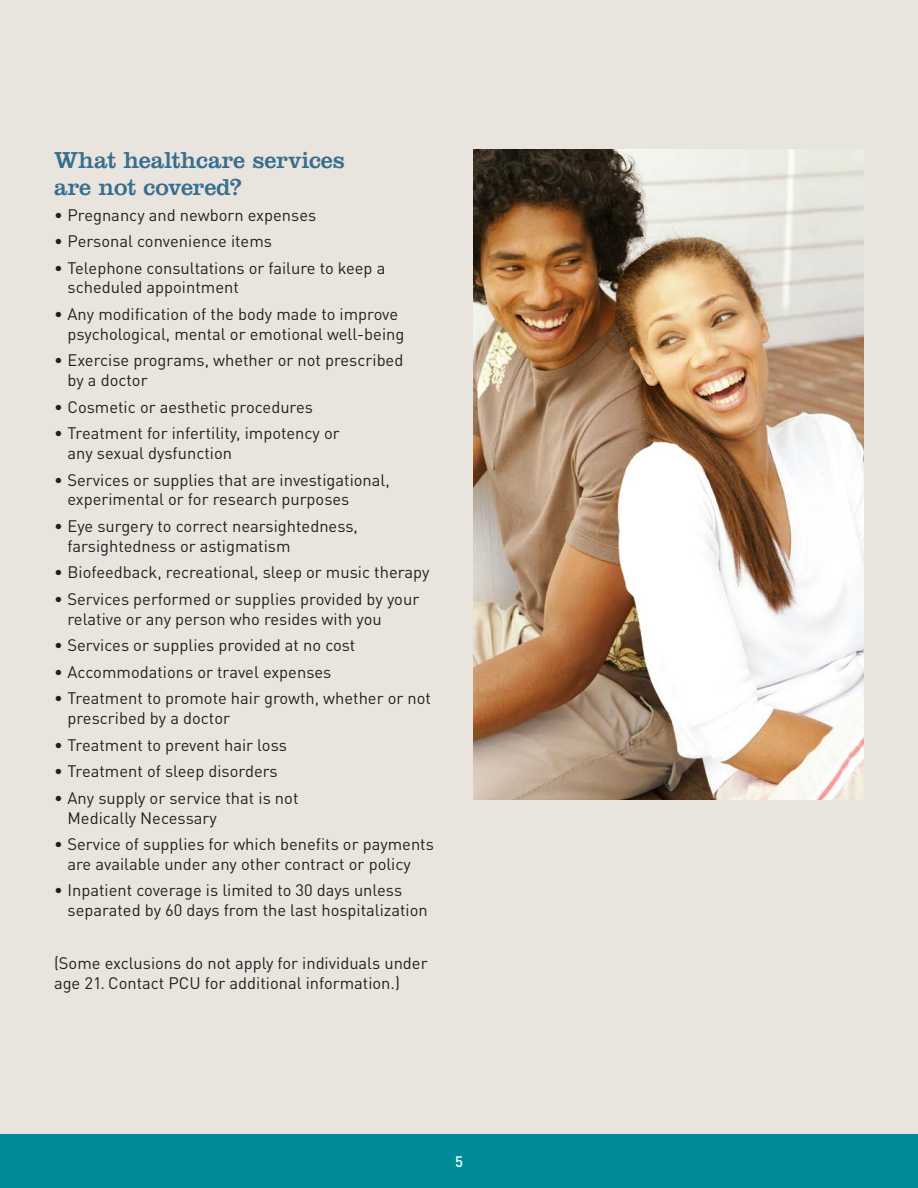
<style>
.page{position:relative;width:918px;height:1188px;background:#e9e5de}
.page>*{position:absolute;margin:0;border:0;box-sizing:border-box;transform-origin:0 0}
.Header_2{font:24px/27px "Clarendon";letter-spacing:-.005em;color:#386e8f}
.Body_Copy{font:16.5px/19.8px "DINOT";color:#231f20}
.Body_Copy-2{font:500 15px "DINOT";color:#fff}
</style>
<div class="page">
<div style="left:0;top:1134px;width:918px;height:54px;background:#008b98"></div>
<img style="left:473px;top:149px;width:391px;height:650px">
<p class="Header_2" style="left:54px;top:146px;width:292px">What healthcare services are not covered?</p>
<p class="Body_Copy" style="left:54px;top:204px;width:264px">• Pregnancy and newborn expenses</p>
<p class="Body_Copy" style="left:54px;top:231px;width:220px">• Personal convenience items</p>
<p class="Body_Copy" style="left:68px;top:257px;width:319px;text-indent:-14px">• Telephone consultations or failure to keep a scheduled appointment</p>
<p class="Body_Copy" style="left:68px;top:304px;width:338px;text-indent:-14px">• Any modification of the body made to improve psychological, mental or emotional well-being</p>
<p class="Body_Copy" style="left:68px;top:350px;width:337px;text-indent:-14px">• Exercise programs, whether or not prescribed by a doctor</p>
<p class="Body_Copy" style="left:54px;top:397px;width:261px">• Cosmetic or aesthetic procedures</p>
<p class="Body_Copy" style="left:68px;top:423px;width:274px;text-indent:-14px">• Treatment for infertility, impotency or any sexual dysfunction</p>
<p class="Body_Copy" style="left:68px;top:469px;width:324px;text-indent:-14px">• Services or supplies that are investigational, experimental or for research purposes</p>
<p class="Body_Copy" style="left:68px;top:516px;width:292px;text-indent:-14px">• Eye surgery to correct nearsightedness, farsightedness or astigmatism</p>
<p class="Body_Copy" style="left:54px;top:562px;width:377px">• Biofeedback, recreational, sleep or music therapy</p>
<p class="Body_Copy" style="left:68px;top:589px;width:353px;text-indent:-14px">• Services performed or supplies provided by your relative or any person who resides with you</p>
<p class="Body_Copy" style="left:54px;top:635px;width:303px">• Services or supplies provided at no cost</p>
<p class="Body_Copy" style="left:54px;top:662px;width:279px">• Accommodations or travel expenses</p>
<p class="Body_Copy" style="left:68px;top:688px;width:365px;text-indent:-14px">• Treatment to promote hair growth, whether or not prescribed by a doctor</p>
<p class="Body_Copy" style="left:54px;top:734px;width:234px">• Treatment to prevent hair loss</p>
<p class="Body_Copy" style="left:54px;top:761px;width:225px">• Treatment of sleep disorders</p>
<p class="Body_Copy" style="left:68px;top:788px;width:232px;text-indent:-14px">• Any supply or service that is not<br>Medically Necessary</p>
<p class="Body_Copy" style="left:54px;top:834px;width:381px;text-align:center">• Service of supplies for which benefits or payments are available under any other contract or policy</p>
<p class="Body_Copy" style="left:68px;top:880px;width:362px;text-indent:-14px">• Inpatient coverage is limited to 30 days unless separated by 60 days from the last hospitalization</p>
<p class="Body_Copy" style="left:54px;top:953px;width:375px">(Some exclusions do not apply for individuals under age 21. Contact PCU for additional information.)</p>
<p class="Body_Copy-2" style="left:455px;top:1152px;width:9px">5</p>
</div>
